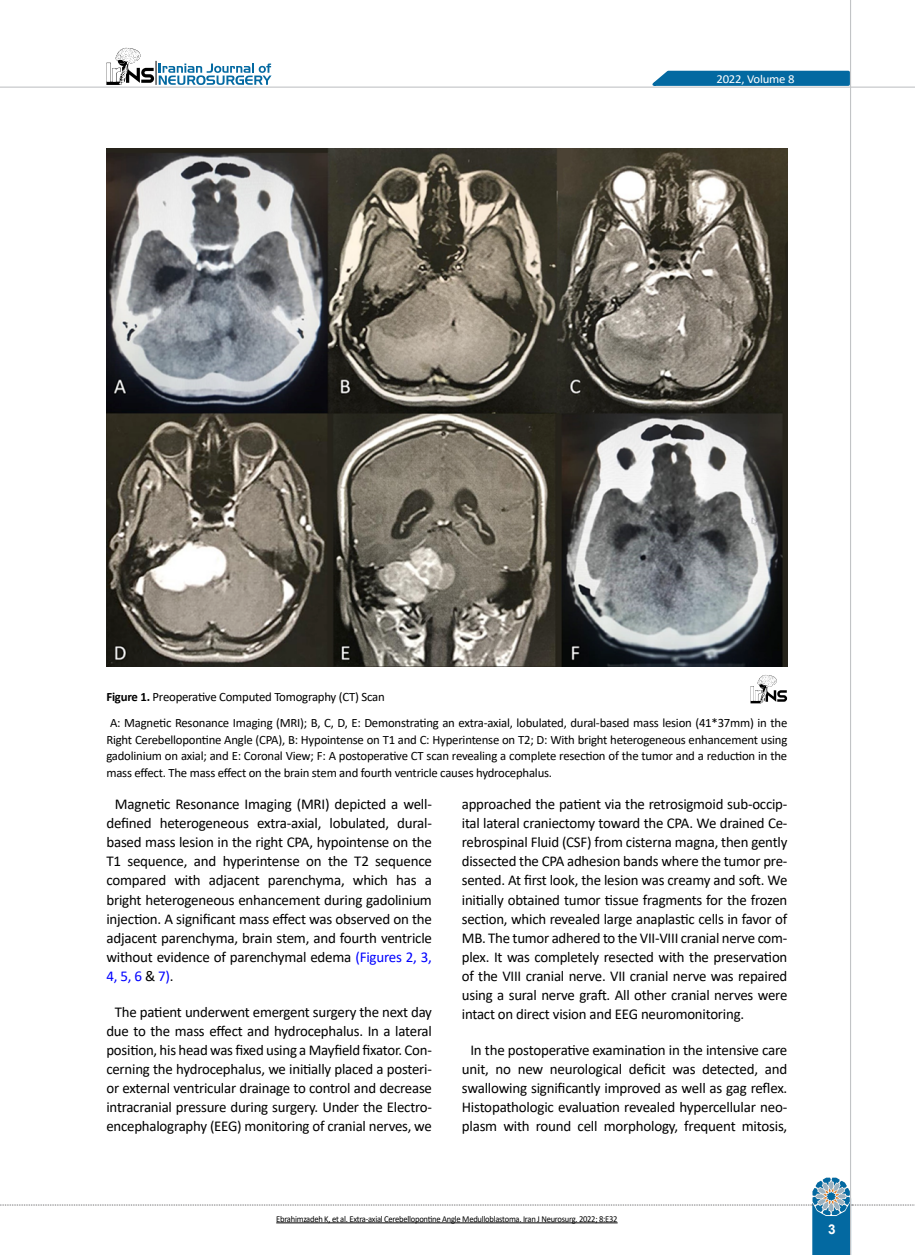
<style>
.page{position:relative;width:915px;height:1255px;background:#fff}
.page>*{position:absolute;margin:0;border:0;box-sizing:border-box;transform-origin:0 0}
.t1{font:15px/19px "Calibri";letter-spacing:-.015em;color:#000;text-align:justify}
.t2{font:700 13.5px "Arial";color:#fff}
.t3{font:12.75px/16.5px "Calibri";letter-spacing:-.015em;color:#000}
.t4{font:12.15px "Calibri";letter-spacing:-.015em;color:#fff;scale:1.05 1}
.t5{font:9px "Calibri";letter-spacing:-.03em;color:#000;scale:.95 1}
.s1{font-weight:700}
.s2{color:#00f}
</style>
<div class="page">
<hr style="left:849px;top:0;width:1px;height:1254px;background:#c2c4c6">
<hr style="left:0;top:87px;width:914px;height:1px;background:#c2c4c6">
<svg style="left:645px;top:69px;width:206px;height:18px;background:#3888b3"></svg>
<svg style="left:106px;top:48px;width:165px;height:37px"></svg>
<svg style="left:0;top:1177px;width:915px;height:77px"></svg>
<img style="left:106px;top:149px;width:680px;height:517px">
<svg style="left:750px;top:675px;width:37px;height:28px"></svg>
<hr style="left:276px;top:1222px;width:341px;height:1px;background:#000">
<p class="t4" style="left:716px;top:70px;width:76px">2022, Volume 8</p>
<p class="t3" style="left:106px;top:683px;width:682px;line-height:26.2px"><span class="s1">Figure 1.</span> Preoperative Computed Tomography (CT) Scan<br>A: Magnetic Resonance Imaging (MRI); B, C, D, E: Demonstrating an extra-axial, lobulated, dural-based mass lesion (41*37mm) in the</p>
<p class="t3" style="left:106px;top:730px;width:682px;text-align:justify">Right Cerebellopontine Angle (CPA), B: Hypointense on T1 and C: Hyperintense on T2; D: With bright heterogeneous enhancement using gadolinium on axial; and E: Coronal View; F: A postoperative CT scan revealing a complete resection of the tumor and a reduction in the mass effect. The mass effect on the brain stem and fourth ventricle causes hydrocephalus.</p>
<p class="t1" style="left:106px;top:794px;width:327px;text-indent:9px">Magnetic Resonance Imaging (MRI) depicted a well&shy;defined heterogeneous extra-axial, lobulated, dural&shy;based mass lesion in the right CPA, hypointense on the T1 sequence, and hyperintense on the T2 sequence compared with adjacent parenchyma, which has a bright heterogeneous enhancement during gadolinium injection. A significant mass effect was observed on the adjacent parenchyma, brain stem, and fourth ventricle without evidence of parenchymal edema <span class="s2">(Figures 2, 3, 4, 5, 6</span> &amp; <span class="s2">7)</span>.</p>
<p class="t1" style="left:106px;top:1001px;width:327px;text-align:center">The patient underwent emergent surgery the next day due to the mass effect and hydrocephalus. In a lateral position, his head was fixed using a Mayfield fixator. Con&shy;cerning the hydrocephalus, we initially placed a posteri&shy;or external ventricular drainage to control and decrease intracranial pressure during surgery. Under the Electro&shy;encephalography (EEG) monitoring of cranial nerves, we</p>
<p class="t1" style="left:461px;top:794px;width:327px">approached the patient via the retrosigmoid sub-occip&shy;ital lateral craniectomy toward the CPA. We drained Ce&shy;rebrospinal Fluid (CSF) from cisterna magna, then gently dissected the CPA adhesion bands where the tumor pre&shy;sented. At first look, the lesion was creamy and soft. We initially obtained tumor tissue fragments for the frozen section, which revealed large anaplastic cells in favor of MB. The tumor adhered to the VII-VIII cranial nerve com&shy;plex. It was completely resected with the preservation of the VIII cranial nerve. VII cranial nerve was repaired using a sural nerve graft. All other cranial nerves were intact on direct vision and EEG neuromonitoring.</p>
<p class="t1" style="left:461px;top:1040px;width:327px;text-align:center">In the postoperative examination in the intensive care unit, no new neurological deficit was detected, and swallowing significantly improved as well as gag reflex.<br>Histopathologic evaluation revealed hypercellular neo&shy;plasm with round cell morphology, frequent mitosis,</p>
<p class="t5" style="left:276px;top:1212px;width:360px">Ebrahimzadeh K, et al. Extra-axial Cerebellopontine Angle Medulloblastoma. Iran J Neurosurg. 2022; 8:E32</p>
<p class="t2" style="left:827px;top:1219px;width:9px">3</p>
</div>
